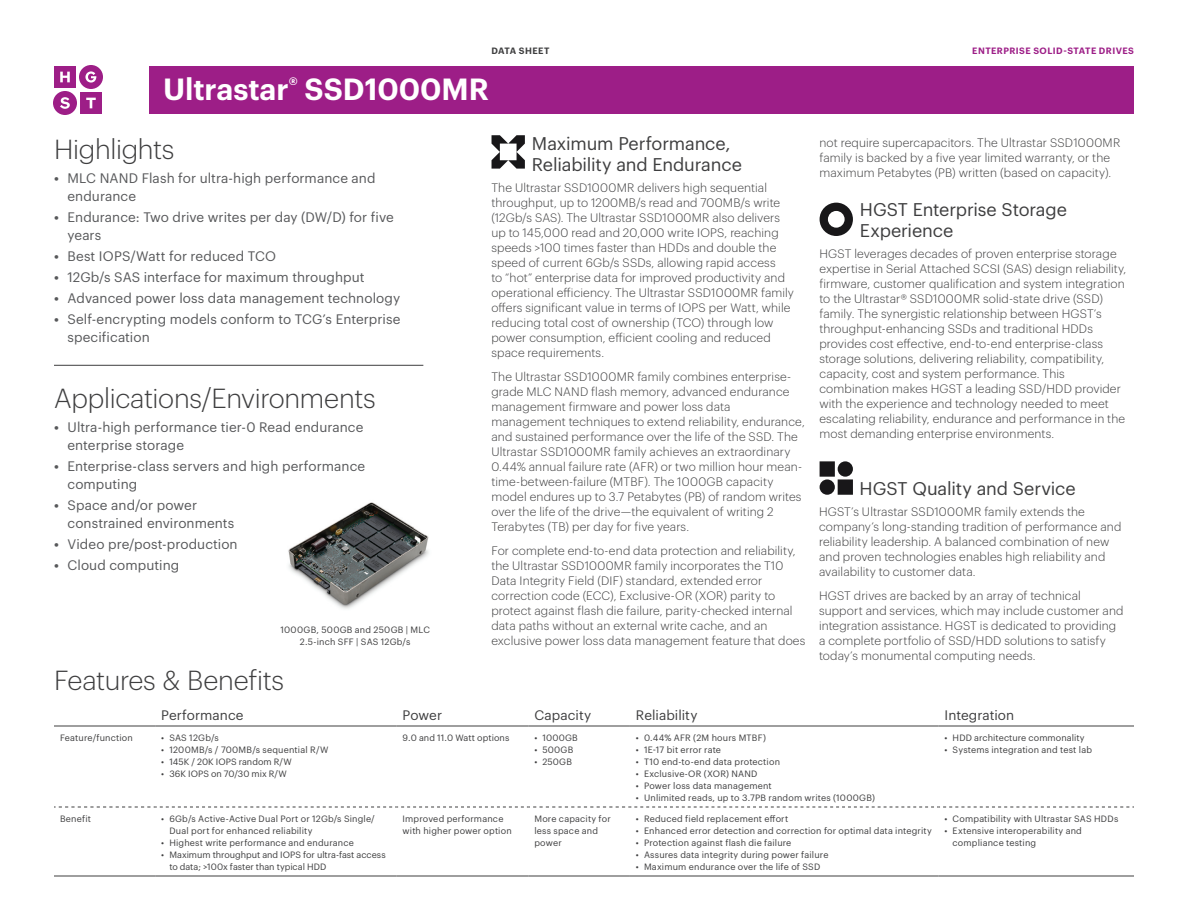
<style>
.page{position:relative;width:1188px;height:918px;background:#fff}
.page>*{position:absolute;margin:0;border:0;box-sizing:border-box;transform-origin:0 0}
.Headline_Reversed{font:600 30px "Graphik";letter-spacing:-.005em;color:#fff}
.HEADLINE_V2{font:300 27px "Graphik";letter-spacing:-.01em;color:#3e3e3f}
.SUBHEAD{font:18px/21px "Graphik";letter-spacing:-.01em;color:#3e3e3f}
.t1{font:13.5px/18px "Graphik";letter-spacing:.005em;color:#57585a}
.Table_heading{font:13.5px "Graphik";letter-spacing:.005em;color:#3e3e3f}
.Body_copy{font:300 12px/15px "Graphik";letter-spacing:.01em;color:#3e3e3f}
.PHOTO_CAPTION{font:9px/12px "Graphik";letter-spacing:.015em;color:#3e3e3f}
.Table_copy{font:9px/12px "Graphik";letter-spacing:.02em;color:#3e3e3f}
.header_subheader{font:600 9px "Graphik";letter-spacing:.045em;color:#9d1e87}
.t2{font:600 9px "Graphik";letter-spacing:.05em;color:#3e3e3f}
.s1{font-weight:600}
</style>
<div class="page">
<svg style="left:53px;top:65px;width:50px;height:50px"></svg>
<div style="left:150px;top:66px;width:984px;height:48px;background:#9d1e87"></div>
<hr style="left:54px;top:365px;width:369px;height:1px;background:#3e3e3f">
<img style="left:288px;top:502px;width:141px;height:107px">
<svg style="left:820px;top:203px;width:33px;height:33px"></svg>
<svg style="left:492px;top:135px;width:33px;height:34px"></svg>
<svg style="left:820px;top:461px;width:33px;height:34px"></svg>
<hr style="left:54px;top:726px;width:101px;height:1px;background:#3e3e3f">
<hr style="left:155px;top:726px;width:242px;height:1px;background:#3e3e3f">
<hr style="left:397px;top:726px;width:131px;height:1px;background:#3e3e3f">
<hr style="left:528px;top:726px;width:102px;height:1px;background:#3e3e3f">
<hr style="left:630px;top:726px;width:309px;height:1px;background:#3e3e3f">
<hr style="left:939px;top:726px;width:195px;height:1px;background:#3e3e3f">
<hr style="left:54px;top:876px;width:101px;height:1px;background:#3e3e3f">
<hr style="left:155px;top:876px;width:242px;height:1px;background:#3e3e3f">
<hr style="left:397px;top:876px;width:131px;height:1px;background:#3e3e3f">
<hr style="left:528px;top:876px;width:102px;height:1px;background:#3e3e3f">
<hr style="left:630px;top:876px;width:309px;height:1px;background:#3e3e3f">
<hr style="left:939px;top:876px;width:195px;height:1px;background:#3e3e3f">
<svg style="left:54px;top:807px;width:1080px;height:1px"></svg>
<p class="t2" style="left:491px;top:44px;width:60px">DATA SHEET</p>
<p class="Headline_Reversed" style="left:163px;top:66px;width:327px">Ultrastar<sup>®</sup> SSD1000MR</p>
<p class="HEADLINE_V2" style="left:54px;top:130px;width:122px">Highlights</p>
<p class="t1" style="left:68px;top:168px;width:310px;text-indent:-14px"><span class="s1">•</span> MLC NAND Flash for ultra-high performance and endurance</p>
<p class="t1" style="left:68px;top:207px;width:328px;text-indent:-14px"><span class="s1">•</span> Endurance: Two drive writes per day (DW/D) for five years</p>
<p class="t1" style="left:54px;top:246px;width:224px"><span class="s1">•</span> Best IOPS/Watt for reduced TCO</p>
<p class="t1" style="left:54px;top:267px;width:312px"><span class="s1">•</span> 12Gb/s SAS interface for maximum throughput</p>
<p class="t1" style="left:54px;top:288px;width:348px"><span class="s1">•</span> Advanced power loss data management technology</p>
<p class="t1" style="left:68px;top:309px;width:334px;text-indent:-14px"><span class="s1">•</span> Self-encrypting models conform to TCG’s Enterprise specification</p>
<p class="SUBHEAD" style="left:532px;top:131px;width:212px">Maximum Performance,<br>Reliability and Endurance</p>
<p class="Body_copy" style="left:491px;top:179px;width:304px">The Ultrastar SSD1000MR delivers high sequential throughput, up to 1200MB/s read and 700MB/s write (12Gb/s SAS). The Ultrastar SSD1000MR also delivers up to 145,000 read and 20,000 write IOPS, reaching speeds &gt;100 times faster than HDDs and double the speed of current 6Gb/s SSDs, allowing rapid access<br>to “hot” enterprise data for improved productivity and operational efficiency. The Ultrastar SSD1000MR family offers significant value in terms of IOPS per Watt, while reducing total cost of ownership (TCO) through low power consumption, efficient cooling and reduced space requirements.</p>
<p class="Body_copy" style="left:491px;top:368px;width:315px">The Ultrastar SSD1000MR family combines enterprise&shy;grade MLC NAND flash memory, advanced endurance management firmware and power loss data management techniques to extend reliability, endurance, and sustained performance over the life of the SSD. The Ultrastar SSD1000MR family achieves an extraordinary 0.44% annual failure rate (AFR) or two million hour mean&shy;time-between-failure (MTBF). The 1000GB capacity model endures up to 3.7 Petabytes (PB) of random writes over the life of the drive—the equivalent of writing 2<br>Terabytes (TB) per day for five years.</p>
<p class="Body_copy" style="left:491px;top:542px;width:316px">For complete end-to-end data protection and reliability, the Ultrastar SSD1000MR family incorporates the T10<br>Data Integrity Field (DIF) standard, extended error correction code (ECC), Exclusive-OR (XOR) parity to protect against flash die failure, parity-checked internal data paths without an external write cache, and an exclusive power loss data management feature that does</p>
<p class="HEADLINE_V2" style="left:54px;top:379px;width:323px">Applications/Environments</p>
<p class="t1" style="left:68px;top:417px;width:297px;text-indent:-14px"><span class="s1">•</span> Ultra-high performance tier-0 Read endurance enterprise storage</p>
<p class="t1" style="left:68px;top:456px;width:299px;text-indent:-14px"><span class="s1">•</span> Enterprise-class servers and high performance computing</p>
<p class="t1" style="left:68px;top:495px;width:168px;text-indent:-14px"><span class="s1">•</span> Space and/or power constrained environments</p>
<p class="t1" style="left:54px;top:534px;width:185px"><span class="s1">•</span> Video pre/post-production</p>
<p class="t1" style="left:54px;top:555px;width:127px"><span class="s1">•</span> Cloud computing</p>
<p class="PHOTO_CAPTION" style="left:280px;top:623px;width:151px;text-align:center">1000GB, 500GB and 250GB | MLC<br>2.5-inch SFF | SAS 12Gb/s</p>
<p class="HEADLINE_V2" style="left:54px;top:661px;width:231px">Features &amp; Benefits</p>
<p class="header_subheader" style="left:972px;top:44px;width:163px">ENTERPRISE SOLID-STATE DRIVES</p>
<p class="Body_copy" style="left:819px;top:134px;width:302px">not require supercapacitors. The Ultrastar SSD1000MR family is backed by a five year limited warranty, or the maximum Petabytes (PB) written (based on capacity).</p>
<p class="SUBHEAD" style="left:860px;top:197px;width:209px">HGST Enterprise Storage<br>Experience</p>
<p class="Body_copy" style="left:819px;top:245px;width:308px">HGST leverages decades of proven enterprise storage expertise in Serial Attached SCSI (SAS) design reliability, firmware, customer qualification and system integration to the Ultrastar® SSD1000MR solid-state drive (SSD) family. The synergistic relationship between HGST’s throughput-enhancing SSDs and traditional HDDs provides cost effective, end-to-end enterprise-class storage solutions, delivering reliability, compatibility, capacity, cost and system performance. This combination makes HGST a leading SSD/HDD provider with the experience and technology needed to meet escalating reliability, endurance and performance in the most demanding enterprise environments.</p>
<p class="SUBHEAD" style="left:860px;top:476px;width:218px">HGST Quality and Service</p>
<p class="Body_copy" style="left:819px;top:503px;width:304px">HGST’s Ultrastar SSD1000MR family extends the company’s long-standing tradition of performance and reliability leadership. A balanced combination of new and proven technologies enables high reliability and availability to customer data.</p>
<p class="Body_copy" style="left:819px;top:587px;width:306px">HGST drives are backed by an array of technical support and services, which may include customer and integration assistance. HGST is dedicated to providing a complete portfolio of SSD/HDD solutions to satisfy today’s monumental computing needs.</p>
<p class="Table_heading" style="left:161px;top:705px;width:84px">Performance</p>
<p class="Table_heading" style="left:403px;top:705px;width:41px">Power</p>
<p class="Table_heading" style="left:534px;top:705px;width:58px">Capacity</p>
<p class="Table_heading" style="left:636px;top:705px;width:63px">Reliability</p>
<p class="Table_heading" style="left:945px;top:705px;width:71px">Integration</p>
<p class="Table_copy" style="left:60px;top:731px;width:74px">Feature/function</p>
<p class="PHOTO_CAPTION" style="left:161px;top:731px;width:59px">• SAS 12Gb/s</p>
<p class="PHOTO_CAPTION" style="left:161px;top:743px;width:169px">• 1200MB/s / 700MB/s sequential R/W</p>
<p class="PHOTO_CAPTION" style="left:161px;top:755px;width:132px">• 145K / 20K IOPS random R/W</p>
<p class="PHOTO_CAPTION" style="left:161px;top:767px;width:127px">• 36K IOPS on 70/30 mix R/W</p>
<p class="Table_copy" style="left:60px;top:812px;width:33px">Benefit</p>
<p class="PHOTO_CAPTION" style="left:169px;top:812px;width:207px;text-indent:-8px">• 6Gb/s Active-Active Dual Port or 12Gb/s Single/<br>Dual port for enhanced reliability</p>
<p class="PHOTO_CAPTION" style="left:161px;top:836px;width:194px">• Highest write performance and endurance</p>
<p class="PHOTO_CAPTION" style="left:169px;top:848px;width:218px;text-indent:-8px">• Maximum throughput and IOPS for ultra-fast access to data; &gt;100x faster than typical HDD</p>
<p class="Table_copy" style="left:403px;top:731px;width:108px">9.0 and 11.0 Watt options</p>
<p class="PHOTO_CAPTION" style="left:534px;top:731px;width:45px">• 1000GB</p>
<p class="PHOTO_CAPTION" style="left:534px;top:743px;width:40px">• 500GB</p>
<p class="PHOTO_CAPTION" style="left:534px;top:755px;width:39px">• 250GB</p>
<p class="PHOTO_CAPTION" style="left:636px;top:731px;width:131px">• 0.44% AFR (2M hours MTBF)</p>
<p class="PHOTO_CAPTION" style="left:636px;top:743px;width:87px">• 1E-17 bit error rate</p>
<p class="PHOTO_CAPTION" style="left:636px;top:755px;width:146px">• T10 end-to-end data protection</p>
<p class="PHOTO_CAPTION" style="left:636px;top:767px;width:123px">• Exclusive-OR (XOR) NAND</p>
<p class="PHOTO_CAPTION" style="left:636px;top:779px;width:137px">• Power loss data management</p>
<p class="PHOTO_CAPTION" style="left:636px;top:791px;width:241px">• Unlimited reads, up to 3.7PB random writes (1000GB)</p>
<p class="PHOTO_CAPTION" style="left:945px;top:731px;width:142px">• HDD architecture commonality</p>
<p class="PHOTO_CAPTION" style="left:945px;top:743px;width:149px">• Systems integration and test lab</p>
<p class="Table_copy" style="left:403px;top:812px;width:111px">Improved performance with higher power option</p>
<p class="Table_copy" style="left:534px;top:812px;width:78px">More capacity for less space and power</p>
<p class="PHOTO_CAPTION" style="left:636px;top:812px;width:154px">• Reduced field replacement effort</p>
<p class="PHOTO_CAPTION" style="left:636px;top:824px;width:297px">• Enhanced error detection and correction for optimal data integrity</p>
<p class="PHOTO_CAPTION" style="left:636px;top:836px;width:157px">• Protection against flash die failure</p>
<p class="PHOTO_CAPTION" style="left:636px;top:848px;width:194px">• Assures data integrity during power failure</p>
<p class="PHOTO_CAPTION" style="left:636px;top:860px;width:186px">• Maximum endurance over the life of SSD</p>
<p class="PHOTO_CAPTION" style="left:945px;top:812px;width:175px">• Compatibility with Ultrastar SAS HDDs</p>
<p class="PHOTO_CAPTION" style="left:953px;top:824px;width:131px;text-indent:-8px">• Extensive interoperability and compliance testing</p>
</div>
